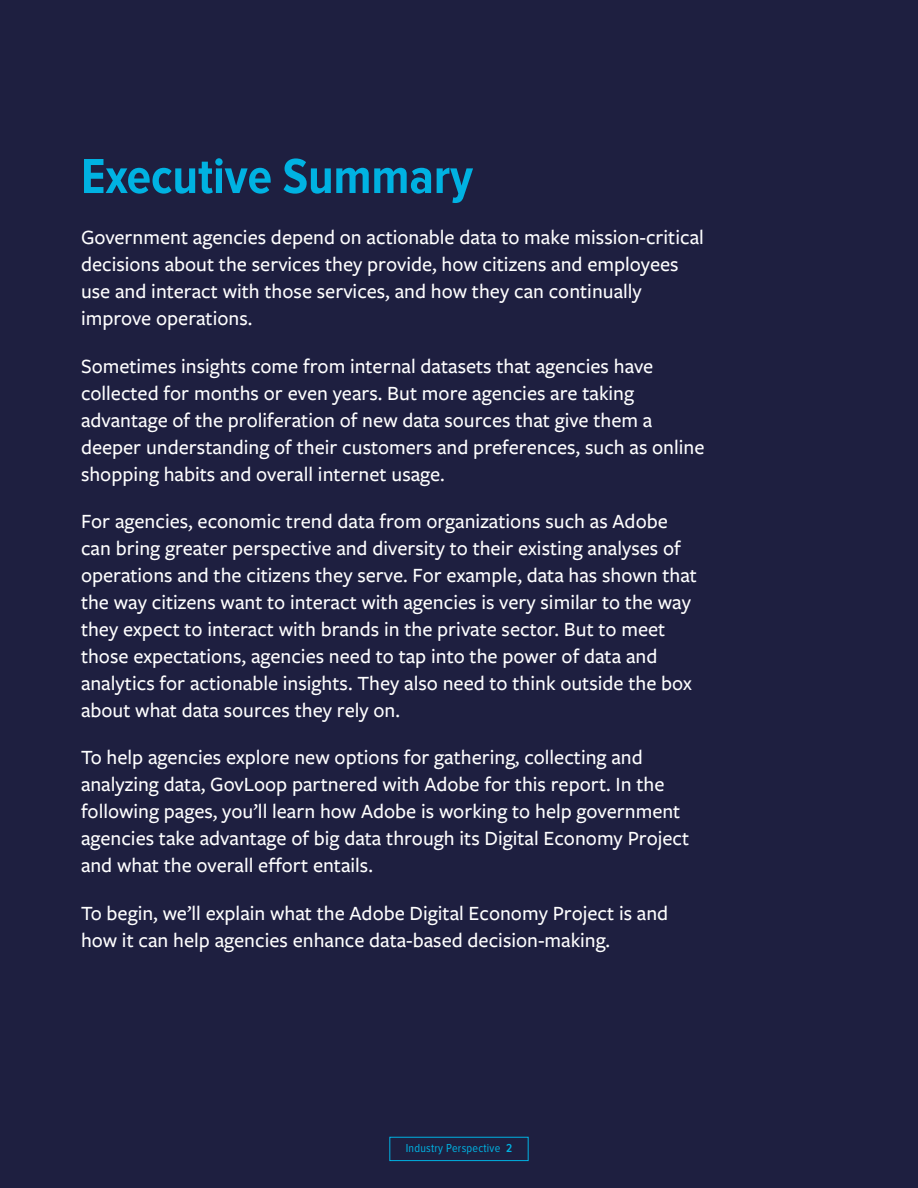
<style>
.page{position:relative;width:918px;height:1188px;background:#1e1f40}
.page>*{position:absolute;margin:0;border:0;box-sizing:border-box;transform-origin:0 0}
.t1{font:700 51px "Proxima Nova Cond";color:#00b2e2}
.t2{font:500 21px/27px "Freight Sans Pro";color:#fff}
.t3{font:12px "Proxima Nova Cond";letter-spacing:.02em;color:#00b2e2}
.s1{font-weight:600}
</style>
<div class="page">
<div style="left:390px;top:1137px;width:138px;height:24px;border:1px solid #00b2e2"></div>
<h1 class="t1" style="left:81px;top:148px;width:393px">Executive Summary</h1>
<p class="t2" style="left:81px;top:223px;width:624px">Government agencies depend on actionable data to make mission-critical decisions about the services they provide, how citizens and employees use and interact with those services, and how they can continually improve operations.</p>
<p class="t2" style="left:81px;top:352px;width:625px">Sometimes insights come from internal datasets that agencies have collected for months or even years. But more agencies are taking advantage of the proliferation of new data sources that give them a deeper understanding of their customers and preferences, such as online shopping habits and overall internet usage.</p>
<p class="t2" style="left:81px;top:507px;width:618px">For agencies, economic trend data from organizations such as Adobe can bring greater perspective and diversity to their existing analyses of operations and the citizens they serve. For example, data has shown that the way citizens want to interact with agencies is very similar to the way they expect to interact with brands in the private sector. But to meet those expectations, agencies need to tap into the power of data and analytics for actionable insights. They also need to think outside the box about what data sources they rely on.</p>
<p class="t2" style="left:81px;top:743px;width:610px">To help agencies explore new options for gathering, collecting and analyzing data, GovLoop partnered with Adobe for this report. In the following pages, you’ll learn how Adobe is working to help government agencies take advantage of big data through its Digital Economy Project and what the overall effort entails.</p>
<p class="t2" style="left:81px;top:898px;width:589px">To begin, we’ll explain what the Adobe Digital Economy Project is and how it can help agencies enhance data-based decision-making.</p>
<p class="t3" style="left:406px;top:1141px;width:108px">Industry Perspective <span class="s1">2</span></p>
</div>
